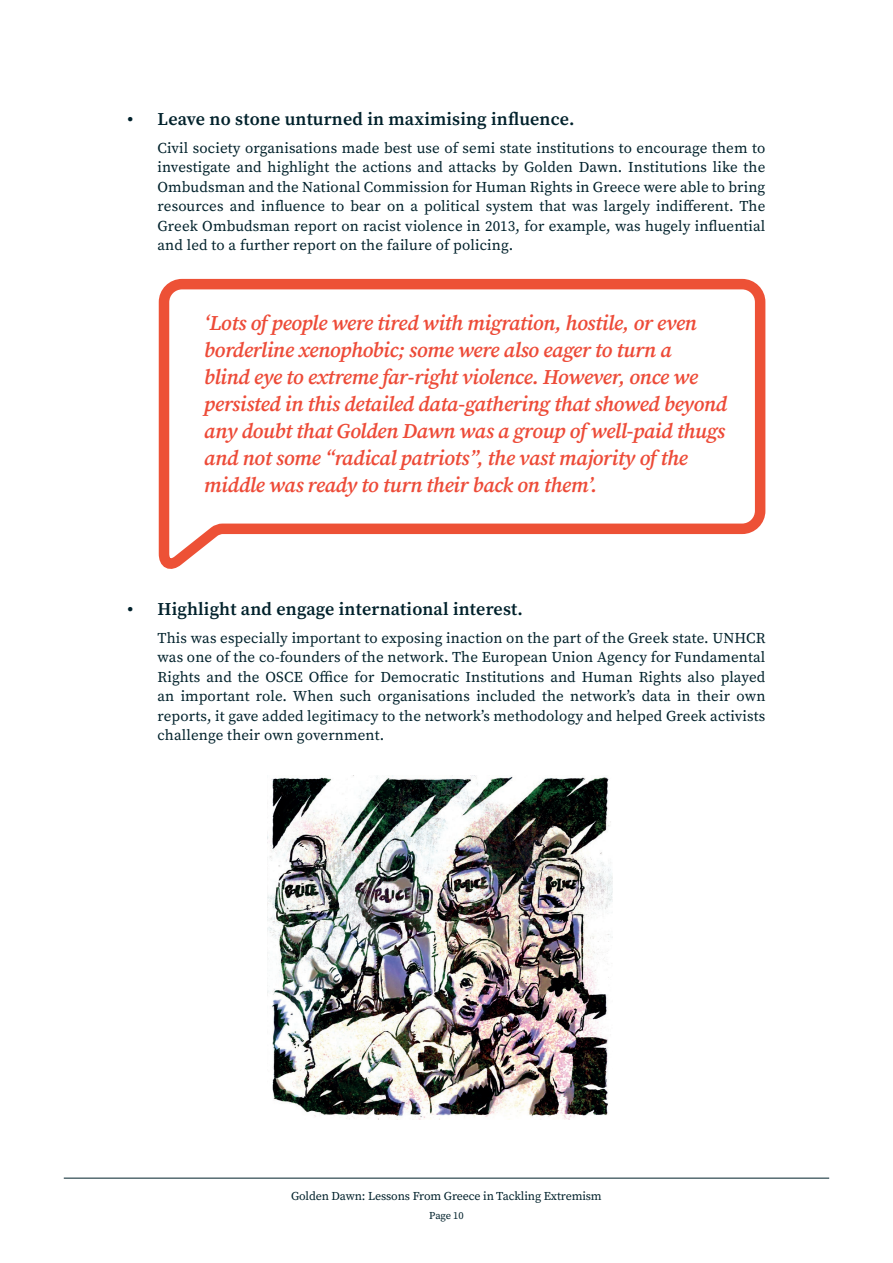
<style>
.page{position:relative;width:893px;height:1263px;background:#fff}
.page>*{position:absolute;margin:0;border:0;box-sizing:border-box;transform-origin:0 0}
.t1{font:italic 600 21px/27px "Source Serif Pro";letter-spacing:-.015em;color:#ed4b38}
.t2{font:600 18px "Source Serif Pro";letter-spacing:.01em;color:#00212b}
.t3{font:15px/19.5px "Source Serif Pro";letter-spacing:.01em;color:#00212b;text-align:justify}
.t4{font:12px "Source Serif Pro";letter-spacing:-.01em;color:#00212b}
.t5{font:10.5px "Source Serif Pro";letter-spacing:-.015em;color:#00212b}
</style>
<div class="page">
<hr style="left:64px;top:1178px;width:765px;height:1px;background:#00212b">
<img style="left:268px;top:775px;width:344px;height:345px">
<svg style="left:158px;top:278px;width:608px;height:289px"></svg>
<p class="t2" style="left:128px;top:107px;width:448px">• Leave no stone unturned in maximising influence.</p>
<p class="t3" style="left:158px;top:138px;width:609px">Civil society organisations made best use of semi state institutions to encourage them to investigate and highlight the actions and attacks by Golden Dawn. Institutions like the Ombudsman and the National Commission for Human Rights in Greece were able to bring resources and influence to bear on a political system that was largely indifferent. The Greek Ombudsman report on racist violence in 2013, for example, was hugely influential and led to a further report on the failure of policing.</p>
<p class="t1" style="left:204px;top:309px;width:525px">‘Lots of people were tired with migration, hostile, or even borderline xenophobic; some were also eager to turn a<br>blind eye to extreme far-right violence. However, once we persisted in this detailed data-gathering that showed beyond any doubt that Golden Dawn was a group of well-paid thugs and not some “radical patriots”, the vast majority of the middle was ready to turn their back on them’.</p>
<p class="t2" style="left:128px;top:596px;width:397px">• Highlight and engage international interest.</p>
<p class="t3" style="left:158px;top:628px;width:609px">This was especially important to exposing inaction on the part of the Greek state. UNHCR was one of the co-founders of the network. The European Union Agency for Fundamental Rights and the OSCE Office for Democratic Institutions and Human Rights also played an important role. When such organisations included the network’s data in their own reports, it gave added legitimacy to the network’s methodology and helped Greek activists challenge their own government.</p>
<p class="t4" style="left:291px;top:1187px;width:312px">Golden Dawn: Lessons From Greece in Tackling Extremism</p>
<p class="t5" style="left:429px;top:1208px;width:36px">Page 10</p>
</div>
